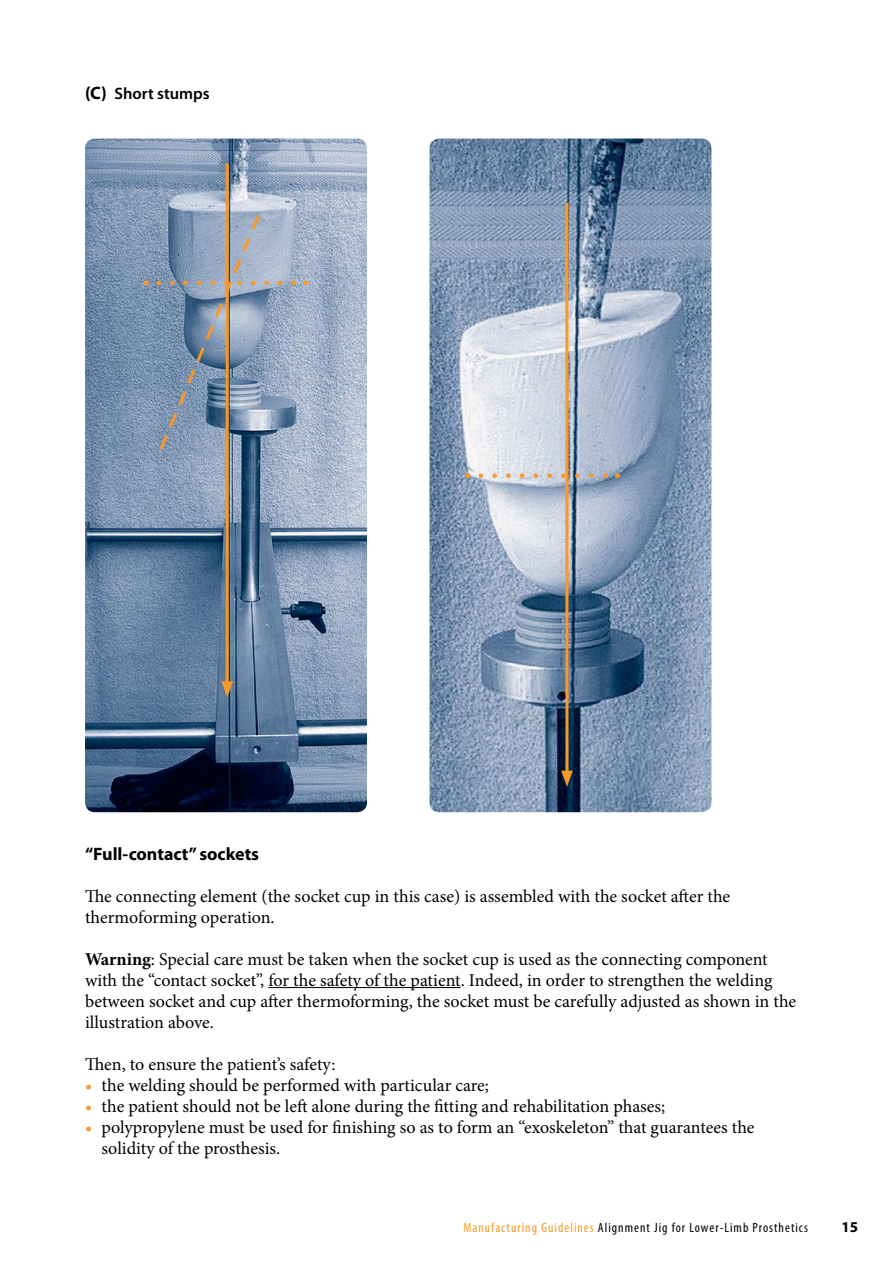
<style>
.page{position:relative;width:893px;height:1263px;background:#fff}
.page>*{position:absolute;margin:0;border:0;box-sizing:border-box;transform-origin:0 0}
.t1{font:18px/21px "Minion Pro";color:#000}
.t2{font:700 18px "Myriad Pro";color:#000}
.t3{font:600 16.5px "Myriad Pro";color:#000}
.t4{font:700 15px "Myriad Pro";color:#000}
.t5{font:condensed 13.5px "Myriad Pro";letter-spacing:.075em;color:#000}
.s1{font-weight:700;font-size:18px}
.s2{font-weight:700}
.s3{color:#f89828}
</style>
<div class="page">
<img style="left:85px;top:139px;width:282px;height:673px;border-radius:10px">
<img style="left:429px;top:139px;width:282px;height:673px;border-radius:10px">
<hr style="left:268px;top:987px;width:193px;height:1px;background:#000">
<hr style="left:565px;top:204px;width:3px;height:572px;background:#f89828">
<svg style="left:561px;top:771px;width:12px;height:16px"></svg>
<svg style="left:481px;top:473px;width:129px;height:5px"></svg>
<hr style="left:226px;top:164px;width:3px;height:523px;background:#f89828">
<svg style="left:221px;top:681px;width:12px;height:16px"></svg>
<svg style="left:158px;top:213px;width:141px;height:239px;background:#8a9bb0"></svg>
<p class="t3" style="left:85px;top:83px;width:126px"><span class="s1">(C)</span> Short stumps</p>
<p class="t2" style="left:85px;top:842px;width:176px">“Full-contact” sockets</p>
<p class="t1" style="left:85px;top:885px;width:647px">The connecting element (the socket cup in this case) is assembled with the socket after the thermoforming operation.</p>
<p class="t1" style="left:85px;top:948px;width:713px"><span class="s2">Warning</span>: Special care must be taken when the socket cup is used as the connecting component with the “contact socket”, for the safety of the patient. Indeed, in order to strengthen the welding between socket and cup after thermoforming, the socket must be carefully adjusted as shown in the illustration above.</p>
<p class="t1" style="left:85px;top:1053px;width:252px">Then, to ensure the patient’s safety:</p>
<p class="t1" style="left:85px;top:1074px;width:405px"><span class="s3">•</span> the welding should be performed with particular care;</p>
<p class="t1" style="left:85px;top:1095px;width:582px"><span class="s3">•</span> the patient should not be left alone during the fitting and rehabilitation phases;</p>
<p class="t1" style="left:102px;top:1116px;width:654px;text-indent:-17px"><span class="s3">•</span> polypropylene must be used for finishing so as to form an “exoskeleton” that guarantees the solidity of the prosthesis.</p>
<p class="t5" style="left:463px;top:1219px;width:346px"><span class="s3">Manufacturing Guidelines</span> Alignment Jig for Lower-Limb Prosthetics</p>
<p class="t4" style="left:842px;top:1217px;width:9px">15</p>
</div>
